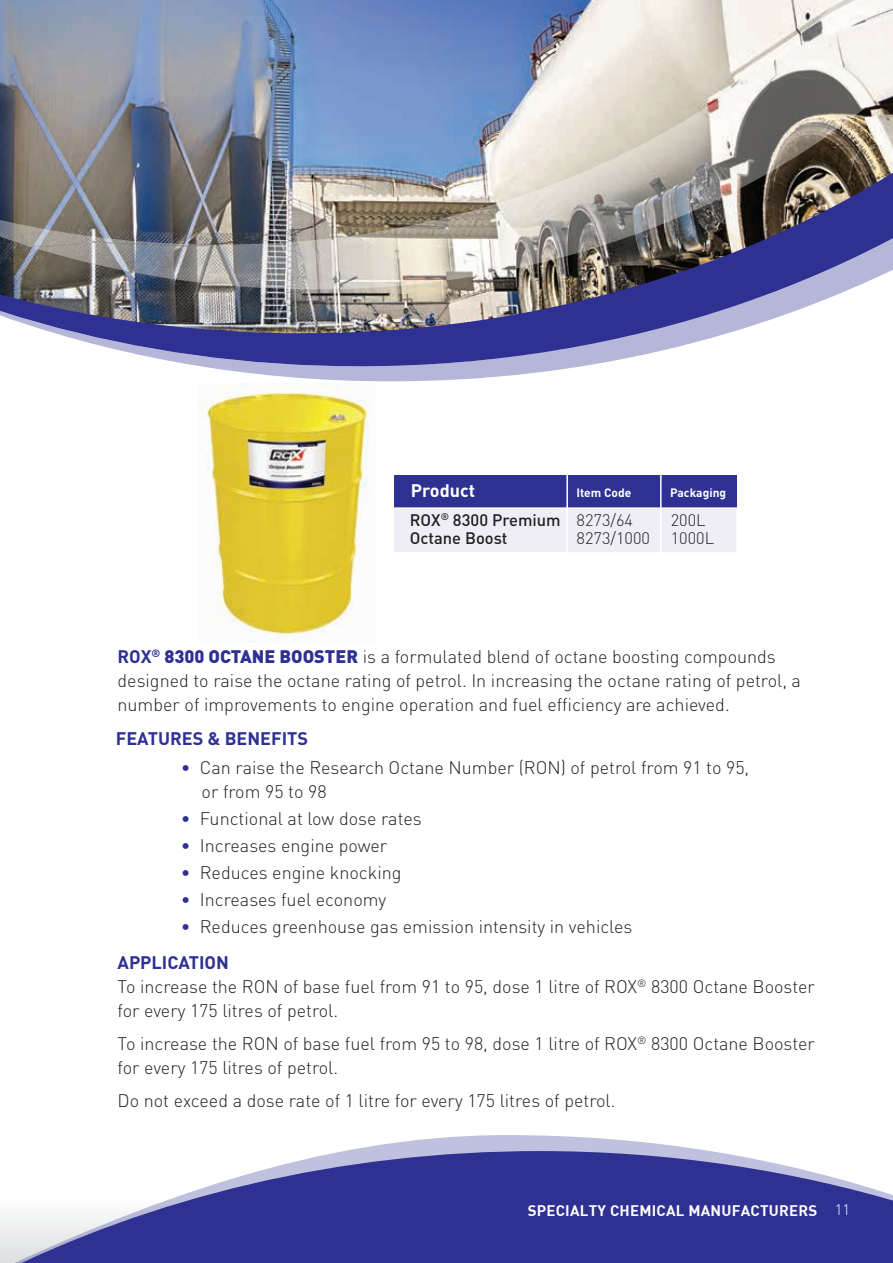
<style>
.page{position:relative;width:893px;height:1263px;background:#fff}
.page>*{position:absolute;margin:0;border:0;box-sizing:border-box;transform-origin:0 0}
.t1{font:300 18px/24px "DIN Pro";color:#231f20}
.t2{font:700 18px "DIN Pro";color:#2e3092}
.t3{font:700 18px "DIN Pro";color:#fff}
.t4{font:500 16.5px/18px "DIN Pro";color:#231f20}
.t5{font:300 16.5px/18px "DIN Pro";color:#231f20}
.t6{font:700 15px "DIN";letter-spacing:.015em;color:#fff}
.t7{font:700 12px "DIN Pro";color:#fff}
.s1{font-weight:700;color:#2e3092}
.s2{font-weight:900;color:#2e3092}
.s3{color:#2e3092}
.s4{font-family:"DIN Pro";font-weight:300}
</style>
<div class="page">
<img style="left:199px;top:383px;width:172px;height:259px">
<svg style="left:200px;top:366px;width:383px;height:15px;fill:#b6b6d8"></svg>
<img style="left:0;top:289px;width:850px;height:77px">
<img style="left:0;top:0;width:893px;height:289px">
<svg style="left:345px;top:1135px;width:364px;height:16px;fill:#c0c1de"></svg>
<svg style="left:0;top:1151px;width:893px;height:112px;fill:#2e3092"></svg>
<svg style="left:394px;top:476px;width:342px;height:76px;background:#9e9ecc"></svg>
<hr style="left:566px;top:474px;width:2px;height:79px;background:#fff">
<hr style="left:394px;top:507px;width:343px;height:2px;background:#fff">
<hr style="left:660px;top:474px;width:2px;height:79px;background:#fff">
<p class="t3" style="left:411px;top:478px;width:66px">Product</p>
<p class="t4" style="left:410px;top:510px;width:152px">ROX<sup>®</sup> 8300 Premium<br>Octane Boost</p>
<p class="t7" style="left:576px;top:485px;width:56px">Item Code</p>
<p class="t7" style="left:670px;top:485px;width:58px">Packaging</p>
<p class="t5" style="left:577px;top:510px;width:75px">8273/64<br>8273/1000</p>
<p class="t5" style="left:671px;top:510px;width:45px">200L<br>1000L</p>
<p class="t1" style="left:118px;top:643px;width:685px"><span class="s1">ROX</span><sup>®</sup> <span class="s2">8300 OCTANE BOOSTER</span> is a formulated blend of octane boosting compounds designed to raise the octane rating of petrol. In increasing the octane rating of petrol, a number of improvements to engine operation and fuel efficiency are achieved.</p>
<p class="t2" style="left:116px;top:727px;width:194px">FEATURES &amp; BENEFITS</p>
<p class="t1" style="left:202px;top:755px;width:549px;text-indent:-21px"><span class="s3">•</span> Can raise the Research Octane Number (RON) of petrol from 91 to 95, or from 95 to 98</p>
<p class="t1" style="left:181px;top:806px;width:243px"><span class="s3">•</span> Functional at low dose rates</p>
<p class="t1" style="left:181px;top:833px;width:208px"><span class="s3">•</span> Increases engine power</p>
<p class="t1" style="left:181px;top:860px;width:222px"><span class="s3">•</span> Reduces engine knocking</p>
<p class="t1" style="left:181px;top:887px;width:207px"><span class="s3">•</span> Increases fuel economy</p>
<p class="t1" style="left:181px;top:914px;width:453px"><span class="s3">•</span> Reduces greenhouse gas emission intensity in vehicles</p>
<p class="t1" style="left:118px;top:949px;width:699px"><span class="s1">APPLICATION<br></span>To increase the RON of base fuel from 91 to 95, dose 1 litre of ROX<sup>®</sup> 8300 Octane Booster for every 175 litres of petrol.</p>
<p class="t1" style="left:118px;top:1030px;width:699px">To increase the RON of base fuel from 95 to 98, dose 1 litre of ROX<sup>®</sup> 8300 Octane Booster for every 175 litres of petrol.</p>
<p class="t1" style="left:118px;top:1087px;width:499px">Do not exceed a dose rate of 1 litre for every 175 litres of petrol.</p>
<p class="t6" style="left:528px;top:1200px;width:324px">SPECIALTY CHEMICAL MANUFACTURERS <span class="s4">11</span></p>
</div>
